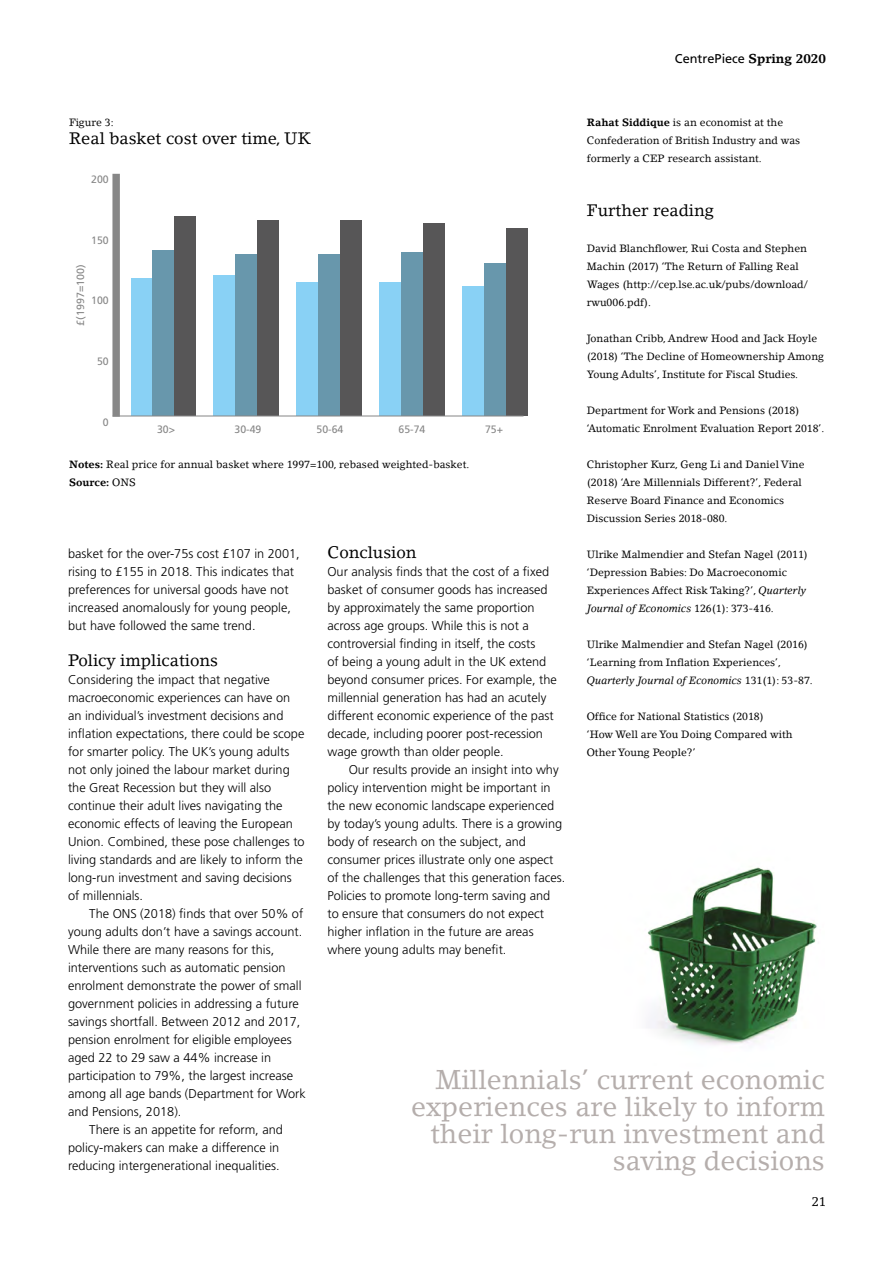
<style>
.page{position:relative;width:893px;height:1263px;background:#fff}
.page>*{position:absolute;margin:0;border:0;box-sizing:border-box;transform-origin:0 0}
.Pullquote_LL_18_18{font:27px/27px "Lino Letter";color:#b5aeac;text-align:right}
.LL_crosshead_start_1{font:16.5px "Lino Letter";color:#000}
.F_text_8_5_12{font:300 12.75px/18px "Frutiger";color:#000}
.t1{font:12.75px "Frutiger";color:#000}
.t2{font:12.75px "Lino Letter";color:#000}
.t3{font:10.65px "Frutiger";color:#878787}
.LL_notes_7_12{font:10.5px/18px "Lino Letter";color:#000}
.t4{font:10.5px "Frutiger";color:#878787}
.s1{font-family:"Lino Letter";font-weight:700}
.s2{font-weight:700}
.s3{font-style:italic}
</style>
<div class="page">
<img style="left:647px;top:867px;width:170px;height:178px">
<div style="left:131px;top:278px;width:21px;height:138px;background:#89d1f5"></div>
<div style="left:152px;top:250px;width:22px;height:166px;background:#6897ac"></div>
<div style="left:174px;top:216px;width:22px;height:200px;background:#575657"></div>
<div style="left:213px;top:276px;width:22px;height:140px;background:#89d1f5"></div>
<div style="left:235px;top:255px;width:22px;height:161px;background:#6897ac"></div>
<div style="left:257px;top:220px;width:22px;height:196px;background:#575657"></div>
<div style="left:296px;top:282px;width:22px;height:134px;background:#89d1f5"></div>
<div style="left:318px;top:255px;width:22px;height:161px;background:#6897ac"></div>
<div style="left:340px;top:220px;width:22px;height:196px;background:#575657"></div>
<div style="left:379px;top:282px;width:22px;height:134px;background:#89d1f5"></div>
<div style="left:401px;top:253px;width:22px;height:163px;background:#6897ac"></div>
<div style="left:423px;top:223px;width:22px;height:193px;background:#575657"></div>
<div style="left:462px;top:286px;width:22px;height:130px;background:#89d1f5"></div>
<div style="left:484px;top:263px;width:22px;height:153px;background:#6897ac"></div>
<div style="left:506px;top:228px;width:21px;height:188px;background:#575657"></div>
<div style="left:112px;top:174px;width:8px;height:243px;background:#878787"></div>
<hr style="left:113px;top:415px;width:410px;height:1px;background:#878787">
<p class="t1" style="left:675px;top:51px;width:153px">CentrePiece <span class="s1">Spring 2020</span></p>
<p class="LL_notes_7_12" style="left:587px;top:113px;width:215px"><span class="s2">Rahat Siddique</span> is an economist at the<br>Confederation of British Industry and was formerly a CEP research assistant.</p>
<p class="LL_crosshead_start_1" style="left:587px;top:200px;width:129px">Further reading</p>
<p class="LL_notes_7_12" style="left:587px;top:239px;width:222px">David Blanchflower, Rui Costa and Stephen Machin (2017) ‘The Return of Falling Real Wages (http://cep.lse.ac.uk/pubs/download/ rwu006.pdf).</p>
<p class="LL_notes_7_12" style="left:587px;top:329px;width:239px">Jonathan Cribb, Andrew Hood and Jack Hoyle (2018) ‘The Decline of Homeownership Among<br>Young Adults’, Institute for Fiscal Studies.</p>
<p class="LL_notes_7_12" style="left:587px;top:401px;width:239px">Department for Work and Pensions (2018) ‘Automatic Enrolment Evaluation Report 2018’.</p>
<p class="LL_notes_7_12" style="left:587px;top:455px;width:219px">Christopher Kurz, Geng Li and Daniel Vine (2018) ‘Are Millennials Different?’, Federal Reserve Board Finance and Economics Discussion Series 2018-080.</p>
<p class="LL_notes_7_12" style="left:587px;top:545px;width:223px">Ulrike Malmendier and Stefan Nagel (2011) ‘Depression Babies: Do Macroeconomic Experiences Affect Risk Taking?’, <span class="s3">Quarterly Journal of Economics</span> 126(1): 373-416.</p>
<p class="LL_notes_7_12" style="left:587px;top:635px;width:227px">Ulrike Malmendier and Stefan Nagel (2016) ‘Learning from Inflation Experiences’,<br><span class="s3">Quarterly Journal of Economics</span> 131(1): 53-87.</p>
<p class="LL_notes_7_12" style="left:587px;top:707px;width:207px">Office for National Statistics (2018) ‘How Well are You Doing Compared with<br>Other Young People?’</p>
<p class="LL_notes_7_12" style="left:69px;top:113px;width:46px">Figure 3:</p>
<p class="LL_crosshead_start_1" style="left:69px;top:128px;width:243px">Real basket cost over time, UK</p>
<p class="t3" style="left:91px;top:173px;width:19px">200</p>
<p class="t3" style="left:91px;top:234px;width:19px">150</p>
<p class="t4" style="left:74px;top:326px;width:63px;rotate:-90deg">£(1997=100)</p>
<p class="t3" style="left:91px;top:294px;width:19px">100</p>
<p class="t3" style="left:97px;top:355px;width:13px">50</p>
<p class="t3" style="left:103px;top:416px;width:7px">0</p>
<p class="LL_notes_7_12" style="left:69px;top:455px;width:402px"><span class="s2">Notes:</span> Real price for annual basket where 1997=100, rebased weighted-basket.<br><span class="s2">Source:</span> ONS</p>
<p class="t3" style="left:157px;top:423px;width:19px">30&gt;</p>
<p class="t3" style="left:235px;top:423px;width:28px">30-49</p>
<p class="t3" style="left:317px;top:423px;width:28px">50-64</p>
<p class="t3" style="left:399px;top:423px;width:28px">65-74</p>
<p class="t3" style="left:485px;top:423px;width:19px">75+</p>
<p class="LL_crosshead_start_1" style="left:327px;top:542px;width:91px">Conclusion</p>
<p class="F_text_8_5_12" style="left:327px;top:563px;width:231px">Our analysis finds that the cost of a fixed basket of consumer goods has increased by approximately the same proportion across age groups. While this is not a controversial finding in itself, the costs<br>of being a young adult in the UK extend beyond consumer prices. For example, the millennial generation has had an acutely different economic experience of the past decade, including poorer post-recession wage growth than older people.</p>
<p class="F_text_8_5_12" style="left:327px;top:761px;width:240px;text-indent:21px">Our results provide an insight into why policy intervention might be important in the new economic landscape experienced by today’s young adults. There is a growing body of research on the subject, and consumer prices illustrate only one aspect of the challenges that this generation faces.<br>Policies to promote long-term saving and<br>to ensure that consumers do not expect higher inflation in the future are areas where young adults may benefit.</p>
<p class="F_text_8_5_12" style="left:68px;top:545px;width:233px">basket for the over-75s cost £107 in 2001, rising to £155 in 2018. This indicates that preferences for universal goods have not increased anomalously for young people, but have followed the same trend.</p>
<p class="LL_crosshead_start_1" style="left:68px;top:650px;width:152px">Policy implications</p>
<p class="F_text_8_5_12" style="left:68px;top:671px;width:238px">Considering the impact that negative macroeconomic experiences can have on an individual’s investment decisions and inflation expectations, there could be scope for smarter policy. The UK’s young adults not only joined the labour market during the Great Recession but they will also continue their adult lives navigating the economic effects of leaving the European Union. Combined, these pose challenges to living standards and are likely to inform the long-run investment and saving decisions of millennials.</p>
<p class="F_text_8_5_12" style="left:68px;top:905px;width:239px;text-indent:21px">The ONS (2018) finds that over 50% of young adults don’t have a savings account.<br>While there are many reasons for this, interventions such as automatic pension enrolment demonstrate the power of small government policies in addressing a future savings shortfall. Between 2012 and 2017, pension enrolment for eligible employees aged 22 to 29 saw a 44% increase in participation to 79%, the largest increase among all age bands (Department for Work and Pensions, 2018).</p>
<p class="F_text_8_5_12" style="left:68px;top:1121px;width:216px;text-indent:21px">There is an appetite for reform, and policy-makers can make a difference in reducing intergenerational inequalities.</p>
<p class="Pullquote_LL_18_18" style="left:411px;top:1066px;width:415px">Millennials’ current economic experiences are likely to inform their long-run investment and saving decisions</p>
<p class="t2" style="left:812px;top:1194px;width:16px">21</p>
</div>
